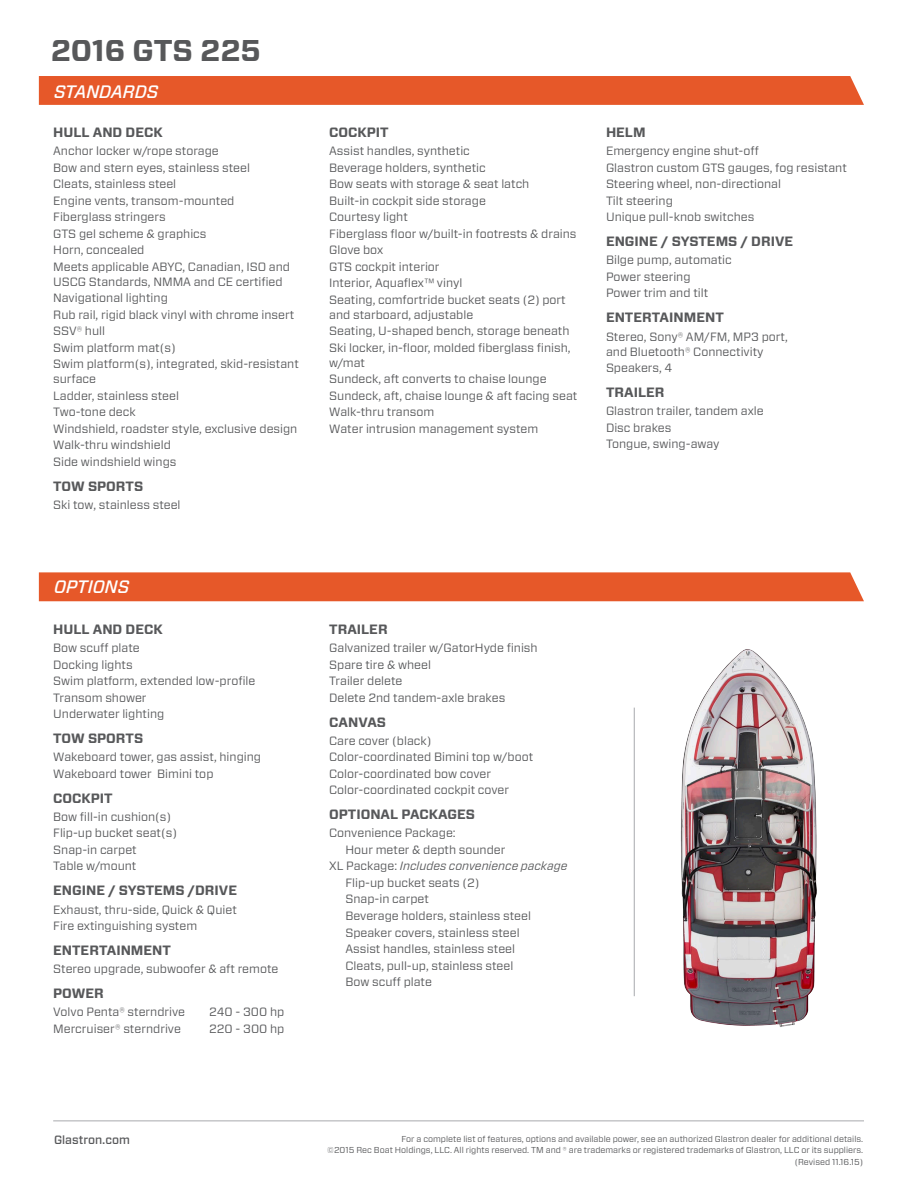
<style>
.page{position:relative;width:918px;height:1188px;background:#fff}
.page>*{position:absolute;margin:0;border:0;box-sizing:border-box;transform-origin:0 0}
.t1{font:700 30px "Forza";color:#57585a}
.t2{font:italic 500 18px "Forza";color:#fff}
.std_opt_headline{font:700 13.5px "Forza";color:#57585a}
.std_opt_body{font:12px/15px "Forza";color:#57585a}
.std_opt_body___Inden{font:12px "Forza";color:#57585a}
.std_opt_body-2{font:italic 12px "Forza";color:#57585a}
.t3{font:500 12px "Forza";color:#57585a}
.t4{font:8.7px "Forza";color:#57585a}
.s1{font-style:normal}
</style>
<div class="page">
<img style="left:681px;top:649px;width:136px;height:378px">
<div style="left:39px;top:572px;width:825px;height:29px;background:#e65829"></div>
<div style="left:39px;top:76px;width:825px;height:29px;background:#e65829"></div>
<hr style="left:634px;top:708px;width:1px;height:288px;background:#a8a9ad">
<hr style="left:53px;top:1120px;width:811px;height:1px;background:#a8a9ad">
<p class="t1" style="left:51px;top:30px;width:212px">2016 GTS 225</p>
<p class="t2" style="left:54px;top:80px;width:106px">STANDARDS</p>
<p class="std_opt_headline" style="left:53px;top:123px;width:111px">HULL AND DECK</p>
<p class="std_opt_body" style="left:53px;top:143px;width:167px">Anchor locker w/rope storage</p>
<p class="std_opt_body" style="left:53px;top:160px;width:198px">Bow and stern eyes, stainless steel</p>
<p class="std_opt_body" style="left:53px;top:176px;width:125px">Cleats, stainless steel</p>
<p class="std_opt_body" style="left:53px;top:193px;width:183px">Engine vents, transom-mounted</p>
<p class="std_opt_body" style="left:53px;top:209px;width:114px">Fiberglass stringers</p>
<p class="std_opt_body" style="left:53px;top:226px;width:155px">GTS gel scheme &amp; graphics</p>
<p class="std_opt_body" style="left:53px;top:242px;width:93px">Horn, concealed</p>
<p class="std_opt_body" style="left:53px;top:259px;width:238px">Meets applicable ABYC, Canadian, ISO and<br>USCG Standards, NMMA and CE certified</p>
<p class="std_opt_body" style="left:53px;top:291px;width:116px">Navigational lighting</p>
<p class="std_opt_body" style="left:53px;top:307px;width:243px">Rub rail, rigid black vinyl with chrome insert</p>
<p class="std_opt_body" style="left:53px;top:324px;width:53px">SSV® hull</p>
<p class="std_opt_body" style="left:53px;top:340px;width:124px">Swim platform mat(s)</p>
<p class="std_opt_body" style="left:53px;top:357px;width:247px">Swim platform(s), integrated, skid-resistant surface</p>
<p class="std_opt_body" style="left:53px;top:388px;width:127px">Ladder, stainless steel</p>
<p class="std_opt_body" style="left:53px;top:405px;width:84px">Two-tone deck</p>
<p class="std_opt_body" style="left:53px;top:421px;width:246px">Windshield, roadster style, exclusive design</p>
<p class="std_opt_body" style="left:53px;top:438px;width:119px">Walk-thru windshield</p>
<p class="std_opt_body" style="left:53px;top:454px;width:125px">Side windshield wings</p>
<p class="std_opt_headline" style="left:53px;top:477px;width:92px">TOW SPORTS</p>
<p class="std_opt_body" style="left:53px;top:497px;width:129px">Ski tow, stainless steel</p>
<p class="t2" style="left:54px;top:575px;width:77px">OPTIONS</p>
<p class="std_opt_headline" style="left:53px;top:620px;width:111px">HULL AND DECK</p>
<p class="std_opt_body" style="left:53px;top:640px;width:88px">Bow scuff plate</p>
<p class="std_opt_body" style="left:53px;top:657px;width:81px">Docking lights</p>
<p class="std_opt_body" style="left:53px;top:673px;width:204px">Swim platform, extended low-profile</p>
<p class="std_opt_body" style="left:53px;top:690px;width:95px">Transom shower</p>
<p class="std_opt_body" style="left:53px;top:706px;width:113px">Underwater lighting</p>
<p class="std_opt_headline" style="left:53px;top:729px;width:92px">TOW SPORTS</p>
<p class="std_opt_body" style="left:53px;top:749px;width:209px">Wakeboard tower, gas assist, hinging</p>
<p class="std_opt_body" style="left:53px;top:766px;width:162px">Wakeboard tower Bimini top</p>
<p class="std_opt_headline" style="left:53px;top:789px;width:61px">COCKPIT</p>
<p class="std_opt_body" style="left:53px;top:809px;width:120px">Bow fill-in cushion(s)</p>
<p class="std_opt_body" style="left:53px;top:826px;width:125px">Flip-up bucket seat(s)</p>
<p class="std_opt_body" style="left:53px;top:842px;width:85px">Snap-in carpet</p>
<p class="std_opt_body" style="left:53px;top:859px;width:85px">Table w/mount</p>
<p class="std_opt_headline" style="left:53px;top:882px;width:185px">ENGINE / SYSTEMS /DRIVE</p>
<p class="std_opt_body" style="left:53px;top:902px;width:185px">Exhaust, thru-side, Quick &amp; Quiet</p>
<p class="std_opt_body" style="left:53px;top:918px;width:146px">Fire extinguishing system</p>
<p class="std_opt_headline" style="left:53px;top:941px;width:119px">ENTERTAINMENT</p>
<p class="std_opt_body" style="left:53px;top:961px;width:227px">Stereo upgrade, subwoofer &amp; aft remote</p>
<p class="std_opt_headline" style="left:53px;top:984px;width:52px">POWER</p>
<p class="std_opt_body" style="left:53px;top:1005px;width:133px">Volvo Penta® sterndrive</p>
<p class="std_opt_body" style="left:209px;top:1005px;width:77px">240 - 300 hp</p>
<p class="std_opt_body" style="left:53px;top:1021px;width:129px">Mercruiser® sterndrive</p>
<p class="std_opt_body" style="left:209px;top:1021px;width:77px">220 - 300 hp</p>
<p class="std_opt_headline" style="left:329px;top:123px;width:61px">COCKPIT</p>
<p class="std_opt_body" style="left:329px;top:143px;width:142px">Assist handles, synthetic</p>
<p class="std_opt_body" style="left:329px;top:160px;width:158px">Beverage holders, synthetic</p>
<p class="std_opt_body" style="left:329px;top:176px;width:202px">Bow seats with storage &amp; seat latch</p>
<p class="std_opt_body" style="left:329px;top:193px;width:158px">Built-in cockpit side storage</p>
<p class="std_opt_body" style="left:329px;top:209px;width:80px">Courtesy light</p>
<p class="std_opt_body" style="left:329px;top:226px;width:249px">Fiberglass floor w/built-in footrests &amp; drains</p>
<p class="std_opt_body" style="left:329px;top:242px;width:56px">Glove box</p>
<p class="std_opt_body" style="left:329px;top:259px;width:112px">GTS cockpit interior</p>
<p class="std_opt_body" style="left:329px;top:276px;width:135px">Interior, Aquaflex™ vinyl</p>
<p class="std_opt_body" style="left:329px;top:292px;width:238px">Seating, comfortride bucket seats (2) port and starboard, adjustable</p>
<p class="std_opt_body" style="left:329px;top:324px;width:242px">Seating, U-shaped bench, storage beneath</p>
<p class="std_opt_body" style="left:329px;top:340px;width:243px">Ski locker, in-floor, molded fiberglass finish, w/mat</p>
<p class="std_opt_body" style="left:329px;top:372px;width:219px">Sundeck, aft converts to chaise lounge</p>
<p class="std_opt_body" style="left:329px;top:388px;width:250px">Sundeck, aft, chaise lounge &amp; aft facing seat</p>
<p class="std_opt_body" style="left:329px;top:405px;width:107px">Walk-thru transom</p>
<p class="std_opt_body" style="left:329px;top:421px;width:211px">Water intrusion management system</p>
<p class="std_opt_headline" style="left:606px;top:123px;width:41px">HELM</p>
<p class="std_opt_body" style="left:606px;top:143px;width:154px">Emergency engine shut-off</p>
<p class="std_opt_body" style="left:606px;top:160px;width:242px">Glastron custom GTS gauges, fog resistant</p>
<p class="std_opt_body" style="left:606px;top:176px;width:177px">Steering wheel, non-directional</p>
<p class="std_opt_body" style="left:606px;top:193px;width:68px">Tilt steering</p>
<p class="std_opt_body" style="left:606px;top:209px;width:150px">Unique pull-knob switches</p>
<p class="std_opt_headline" style="left:606px;top:232px;width:189px">ENGINE / SYSTEMS / DRIVE</p>
<p class="std_opt_body" style="left:606px;top:253px;width:127px">Bilge pump, automatic</p>
<p class="std_opt_body" style="left:606px;top:269px;width:86px">Power steering</p>
<p class="std_opt_body" style="left:606px;top:286px;width:104px">Power trim and tilt</p>
<p class="std_opt_headline" style="left:606px;top:309px;width:119px">ENTERTAINMENT</p>
<p class="std_opt_body" style="left:606px;top:329px;width:183px">Stereo, Sony® AM/FM, MP3 port, and Bluetooth® Connectivity</p>
<p class="std_opt_body" style="left:606px;top:360px;width:68px">Speakers, 4</p>
<p class="std_opt_headline" style="left:606px;top:383px;width:60px">TRAILER</p>
<p class="std_opt_body" style="left:606px;top:403px;width:159px">Glastron trailer, tandem axle</p>
<p class="std_opt_body" style="left:606px;top:420px;width:67px">Disc brakes</p>
<p class="std_opt_body" style="left:606px;top:436px;width:115px">Tongue, swing-away</p>
<p class="std_opt_headline" style="left:329px;top:620px;width:60px">TRAILER</p>
<p class="std_opt_body" style="left:329px;top:640px;width:210px">Galvanized trailer w/GatorHyde finish</p>
<p class="std_opt_body" style="left:329px;top:657px;width:103px">Spare tire &amp; wheel</p>
<p class="std_opt_body" style="left:329px;top:673px;width:75px">Trailer delete</p>
<p class="std_opt_body" style="left:329px;top:690px;width:178px">Delete 2nd tandem-axle brakes</p>
<p class="std_opt_headline" style="left:329px;top:713px;width:58px">CANVAS</p>
<p class="std_opt_body" style="left:329px;top:733px;width:104px">Care cover (black)</p>
<p class="std_opt_body" style="left:329px;top:749px;width:206px">Color-coordinated Bimini top w/boot</p>
<p class="std_opt_body" style="left:329px;top:766px;width:163px">Color-coordinated bow cover</p>
<p class="std_opt_body" style="left:329px;top:782px;width:181px">Color-coordinated cockpit cover</p>
<p class="std_opt_headline" style="left:329px;top:805px;width:147px">OPTIONAL PACKAGES</p>
<p class="std_opt_body" style="left:329px;top:826px;width:128px">Convenience Package:</p>
<p class="std_opt_body___Inden" style="left:345px;top:842px;width:162px">Hour meter &amp; depth sounder</p>
<p class="std_opt_body-2" style="left:329px;top:858px;width:240px"><span class="s1">XL Package:</span> Includes convenience package</p>
<p class="std_opt_body___Inden" style="left:345px;top:875px;width:136px">Flip-up bucket seats (2)</p>
<p class="std_opt_body___Inden" style="left:345px;top:891px;width:85px">Snap-in carpet</p>
<p class="std_opt_body___Inden" style="left:345px;top:908px;width:187px">Beverage holders, stainless steel</p>
<p class="std_opt_body___Inden" style="left:345px;top:924px;width:176px">Speaker covers, stainless steel</p>
<p class="std_opt_body___Inden" style="left:345px;top:941px;width:171px">Assist handles, stainless steel</p>
<p class="std_opt_body___Inden" style="left:345px;top:957px;width:169px">Cleats, pull-up, stainless steel</p>
<p class="std_opt_body___Inden" style="left:345px;top:974px;width:88px">Bow scuff plate</p>
<p class="t3" style="left:54px;top:1132px;width:78px">Glastron.com</p>
<p class="t4" style="left:402px;top:1133px;width:463px">For a complete list of features, options and available power, see an authorized Glastron dealer for additional details.</p>
<p class="t4" style="left:327px;top:1145px;width:537px">©2015 Rec Boat Holdings, LLC. All rights reserved. TM and ® are trademarks or registered trademarks of Glastron, LLC or its suppliers.</p>
<p class="t4" style="left:795px;top:1156px;width:70px">(Revised 11.16.15)</p>
</div>
